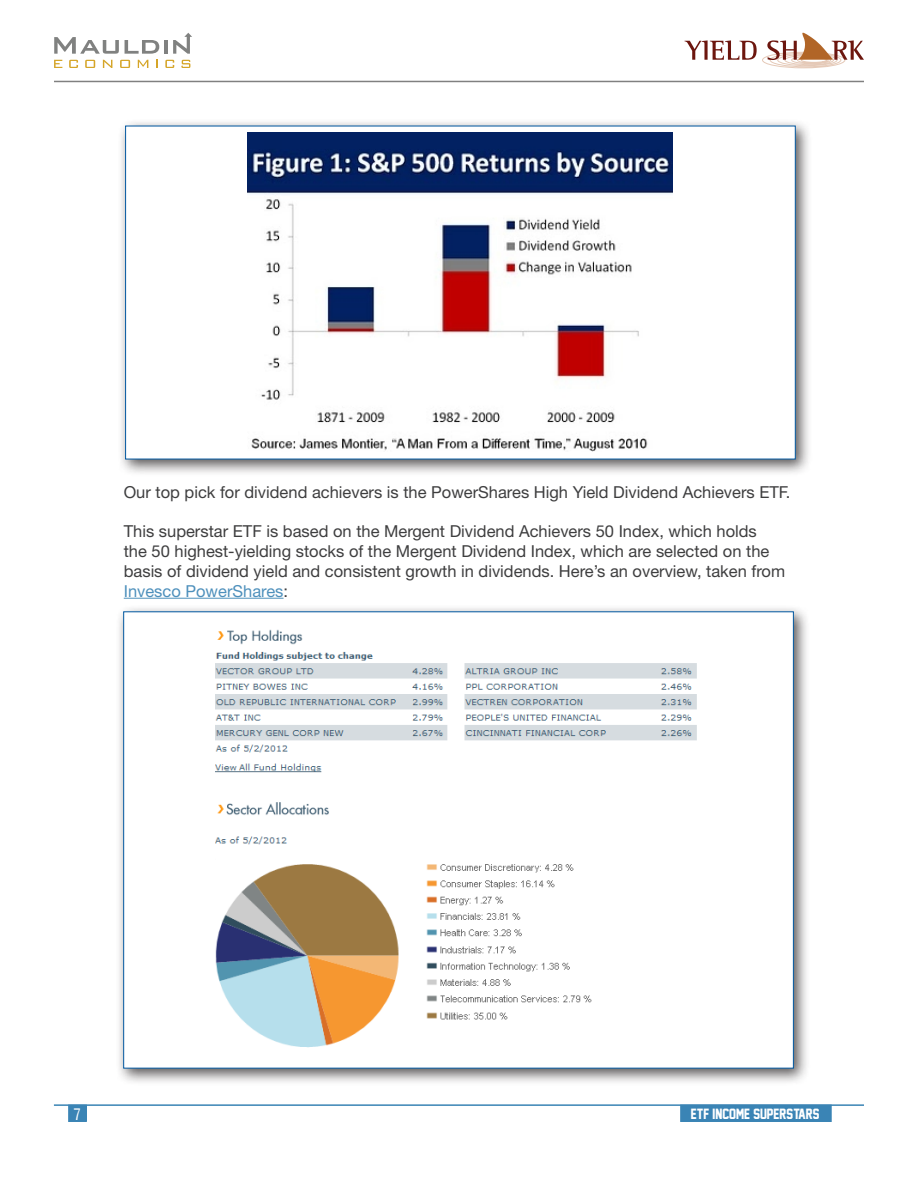
<style>
.page{position:relative;width:918px;height:1188px;background:#fff}
.page>*{position:absolute;margin:0;border:0;box-sizing:border-box;transform-origin:0 0}
.t1{font:16.5px/19.8px "Helvetica Neue LT Std";color:#3e3e3f}
.t2{font:16.5px "Gothic 720 BT Roman B";color:#fff;scale:.94 1}
.t3{font:13.5px "Jersey M54";color:#fff}
.s1{color:#4e90bc}
</style>
<div class="page">
<div style="left:69px;top:1105px;width:17px;height:16px;background:#3a84b5"></div>
<div style="left:68px;top:1105px;width:19px;height:17px;border:2px solid #3a84b5"></div>
<hr style="left:54px;top:1104px;width:810px;height:2px;background:#3a84b5">
<div style="left:680px;top:1105px;width:152px;height:17px;background:#3a84b5"></div>
<svg style="left:54px;top:60px;width:8px;height:8px"></svg>
<svg style="left:69px;top:60px;width:9px;height:8px"></svg>
<svg style="left:85px;top:60px;width:10px;height:8px"></svg>
<svg style="left:103px;top:60px;width:9px;height:8px"></svg>
<svg style="left:120px;top:60px;width:10px;height:8px"></svg>
<svg style="left:138px;top:60px;width:10px;height:8px"></svg>
<svg style="left:156px;top:60px;width:2px;height:8px"></svg>
<svg style="left:165px;top:60px;width:9px;height:8px"></svg>
<svg style="left:181px;top:60px;width:9px;height:8px"></svg>
<svg style="left:54px;top:37px;width:65px;height:17px"></svg>
<svg style="left:125px;top:40px;width:34px;height:14px"></svg>
<hr style="left:164px;top:40px;width:3px;height:14px;background:#808180">
<svg style="left:173px;top:33px;width:19px;height:21px"></svg>
<hr style="left:54px;top:81px;width:810px;height:1px;background:#808080">
<svg style="left:685px;top:33px;width:179px;height:35px"></svg>
<hr style="left:124px;top:598px;width:160px;height:1px;background:#4e90bc">
<div style="left:116px;top:604px;width:695px;height:481px;background:#231f20;opacity:.75"></div>
<div style="left:123px;top:611px;width:671px;height:458px;background:#fff;border:1px solid #0057a0"></div>
<img style="left:215px;top:629px;width:482px;height:419px">
<div style="left:118px;top:119px;width:695px;height:358px;background:#231f20;opacity:.75"></div>
<div style="left:125px;top:126px;width:671px;height:333px;background:#fff;border:1px solid #0057a0"></div>
<img style="left:248px;top:133px;width:424px;height:318px">
<p class="t1" style="left:124px;top:482px;width:668px">Our top pick for dividend achievers is the PowerShares High Yield Dividend Achievers ETF.</p>
<p class="t1" style="left:124px;top:521px;width:663px">This superstar ETF is based on the Mergent Dividend Achievers 50 Index, which holds<br>the 50 highest-yielding stocks of the Mergent Dividend Index, which are selected on the basis of dividend yield and consistent growth in dividends. Here’s an overview, taken from <span class="s1">Invesco PowerShares</span>:</p>
<p class="t2" style="left:74px;top:1104px;width:10px">7</p>
<p class="t3" style="left:691px;top:1107px;width:130px">ETF INCOME SUPERSTARS</p>
</div>
